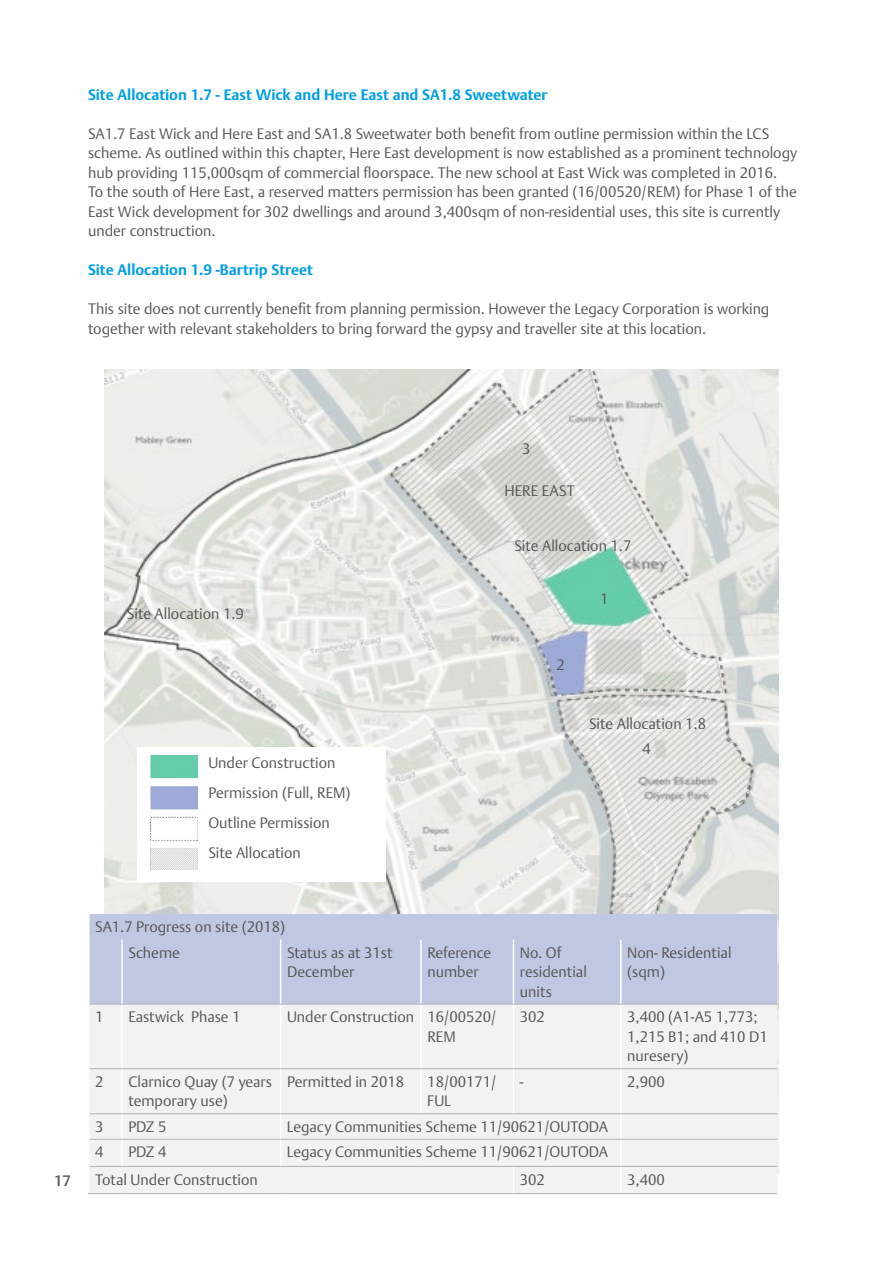
<style>
.page{position:relative;width:893px;height:1263px;background:#fff}
.page>*{position:absolute;margin:0;border:0;box-sizing:border-box;transform-origin:0 0}
.t1{font:300 15px/19.5px "DTL Argo TOT";color:#575756}
.t2{font:700 15px "DTL Argo TOT";color:#009fe3}
.t3{font:500 15px "DTL Argo TOT";color:#575756}
</style>
<div class="page">
<img style="left:104px;top:370px;width:675px;height:805px">
<div style="left:90px;top:914px;width:687px;height:90px;background:#c0c7e2"></div>
<div style="left:90px;top:1005px;width:687px;height:188px;background:#f2f2f2"></div>
<hr style="left:121px;top:939px;width:2px;height:65px;background:#fff">
<hr style="left:280px;top:939px;width:1px;height:65px;background:#fff">
<hr style="left:420px;top:939px;width:2px;height:65px;background:#fff">
<hr style="left:513px;top:939px;width:1px;height:65px;background:#fff">
<hr style="left:620px;top:939px;width:2px;height:65px;background:#fff">
<hr style="left:121px;top:1004px;width:2px;height:64px;background:#fff">
<hr style="left:280px;top:1004px;width:1px;height:64px;background:#fff">
<hr style="left:420px;top:1004px;width:2px;height:64px;background:#fff">
<hr style="left:513px;top:1004px;width:1px;height:64px;background:#fff">
<hr style="left:620px;top:1004px;width:2px;height:64px;background:#fff">
<hr style="left:121px;top:1069px;width:2px;height:44px;background:#fff">
<hr style="left:280px;top:1069px;width:1px;height:44px;background:#fff">
<hr style="left:420px;top:1069px;width:2px;height:44px;background:#fff">
<hr style="left:513px;top:1069px;width:1px;height:44px;background:#fff">
<hr style="left:620px;top:1069px;width:2px;height:44px;background:#fff">
<hr style="left:121px;top:1114px;width:2px;height:25px;background:#fff">
<hr style="left:620px;top:1114px;width:2px;height:25px;background:#fff">
<hr style="left:121px;top:1139px;width:2px;height:27px;background:#fff">
<svg style="left:280px;top:1114px;width:1px;height:52px"></svg>
<hr style="left:620px;top:1139px;width:2px;height:27px;background:#fff">
<svg style="left:513px;top:1167px;width:1px;height:26px"></svg>
<hr style="left:620px;top:1167px;width:2px;height:26px;background:#fff">
<hr style="left:90px;top:1004px;width:32px;height:1px;background:#b3b2b2">
<hr style="left:122px;top:1004px;width:159px;height:1px;background:#b3b2b2">
<hr style="left:281px;top:1004px;width:140px;height:1px;background:#b3b2b2">
<hr style="left:421px;top:1004px;width:92px;height:1px;background:#b3b2b2">
<hr style="left:513px;top:1004px;width:108px;height:1px;background:#b3b2b2">
<hr style="left:621px;top:1004px;width:156px;height:1px;background:#b3b2b2">
<hr style="left:90px;top:1068px;width:32px;height:1px;background:#b3b2b2">
<hr style="left:122px;top:1068px;width:159px;height:1px;background:#b3b2b2">
<hr style="left:90px;top:1113px;width:32px;height:1px;background:#b3b2b2">
<hr style="left:122px;top:1113px;width:159px;height:1px;background:#b3b2b2">
<hr style="left:90px;top:1139px;width:32px;height:1px;background:#b3b2b2">
<hr style="left:122px;top:1139px;width:159px;height:1px;background:#b3b2b2">
<hr style="left:90px;top:1166px;width:32px;height:1px;background:#b3b2b2">
<hr style="left:122px;top:1166px;width:159px;height:1px;background:#b3b2b2">
<hr style="left:88px;top:1193px;width:34px;height:1px;background:#b3b2b2">
<hr style="left:122px;top:1193px;width:159px;height:1px;background:#b3b2b2">
<hr style="left:281px;top:1193px;width:140px;height:1px;background:#b3b2b2">
<hr style="left:421px;top:1193px;width:92px;height:1px;background:#b3b2b2">
<hr style="left:281px;top:1068px;width:140px;height:1px;background:#b3b2b2">
<hr style="left:421px;top:1068px;width:92px;height:1px;background:#b3b2b2">
<hr style="left:513px;top:1068px;width:108px;height:1px;background:#b3b2b2">
<hr style="left:621px;top:1068px;width:156px;height:1px;background:#b3b2b2">
<hr style="left:281px;top:1113px;width:140px;height:1px;background:#b3b2b2">
<hr style="left:421px;top:1113px;width:92px;height:1px;background:#b3b2b2">
<hr style="left:513px;top:1113px;width:108px;height:1px;background:#b3b2b2">
<hr style="left:621px;top:1113px;width:156px;height:1px;background:#b3b2b2">
<hr style="left:281px;top:1139px;width:140px;height:1px;background:#b3b2b2">
<hr style="left:421px;top:1139px;width:92px;height:1px;background:#b3b2b2">
<hr style="left:513px;top:1139px;width:108px;height:1px;background:#b3b2b2">
<hr style="left:621px;top:1139px;width:156px;height:1px;background:#b3b2b2">
<hr style="left:281px;top:1166px;width:140px;height:1px;background:#b3b2b2">
<hr style="left:421px;top:1166px;width:92px;height:1px;background:#b3b2b2">
<hr style="left:513px;top:1166px;width:108px;height:1px;background:#b3b2b2">
<hr style="left:621px;top:1166px;width:156px;height:1px;background:#b3b2b2">
<hr style="left:513px;top:1193px;width:108px;height:1px;background:#b3b2b2">
<hr style="left:621px;top:1193px;width:156px;height:1px;background:#b3b2b2">
<div style="left:137px;top:747px;width:249px;height:134px;background:#fff"></div>
<img style="left:151px;top:754px;width:47px;height:116px">
<p class="t2" style="left:88px;top:86px;width:461px">Site Allocation 1.7 - East Wick and Here East and SA1.8 Sweetwater</p>
<p class="t1" style="left:88px;top:124px;width:711px">SA1.7 East Wick and Here East and SA1.8 Sweetwater both benefit from outline permission within the LCS scheme. As outlined within this chapter, Here East development is now established as a prominent technology hub providing 115,000sqm of commercial floorspace. The new school at East Wick was completed in 2016.<br>To the south of Here East, a reserved matters permission has been granted (16/00520/REM) for Phase 1 of the East Wick development for 302 dwellings and around 3,400sqm of non-residential uses, this site is currently under construction.</p>
<p class="t2" style="left:88px;top:261px;width:226px">Site Allocation 1.9 -Bartrip Street</p>
<p class="t1" style="left:88px;top:299px;width:683px">This site does not currently benefit from planning permission. However the Legacy Corporation is working together with relevant stakeholders to bring forward the gypsy and traveller site at this location.</p>
<p class="t3" style="left:54px;top:1172px;width:18px">17</p>
<p class="t1" style="left:522px;top:439px;width:10px">3</p>
<p class="t1" style="left:504px;top:482px;width:72px">HERE EAST</p>
<p class="t1" style="left:514px;top:536px;width:118px">Site Allocation 1.7</p>
<p class="t1" style="left:127px;top:604px;width:118px">Site Allocation 1.9</p>
<p class="t1" style="left:208px;top:748px;width:144px;line-height:30px">Under Construction<br>Permission (Full, REM)<br>Outline Permission<br>Site Allocation</p>
<p class="t1" style="left:556px;top:655px;width:10px">2</p>
<p class="t1" style="left:600px;top:589px;width:10px">1</p>
<p class="t1" style="left:589px;top:714px;width:118px">Site Allocation 1.8</p>
<p class="t1" style="left:643px;top:739px;width:10px">4</p>
<p class="t1" style="left:128px;top:914px;width:158px;line-height:25.5px;text-indent:-33px">SA1.7 Progress on site (2018)<br>Scheme</p>
<p class="t1" style="left:287px;top:943px;width:107px">Status as at 31st<br>December</p>
<p class="t1" style="left:427px;top:943px;width:65px">Reference number</p>
<p class="t1" style="left:520px;top:943px;width:69px">No. Of residential units</p>
<p class="t1" style="left:627px;top:943px;width:106px">Non- Residential (sqm)</p>
<p class="t1" style="left:95px;top:1007px;width:10px">1</p>
<p class="t1" style="left:128px;top:1007px;width:114px">Eastwick Phase 1</p>
<p class="t1" style="left:427px;top:1007px;width:71px;text-indent:-140px">Under Construction 16/00520/<br>REM</p>
<p class="t1" style="left:520px;top:1007px;width:27px">302</p>
<p class="t1" style="left:627px;top:1007px;width:142px">3,400 (A1-A5 1,773;<br>1,215 B1; and 410 D1 nuresery)</p>
<p class="t1" style="left:95px;top:1072px;width:10px">2</p>
<p class="t1" style="left:128px;top:1072px;width:145px">Clarnico Quay (7 years temporary use)</p>
<p class="t1" style="left:287px;top:1072px;width:119px">Permitted in 2018</p>
<p class="t1" style="left:427px;top:1072px;width:71px">18/00171/<br>FUL</p>
<p class="t1" style="left:520px;top:1072px;width:5px">-</p>
<p class="t1" style="left:627px;top:1072px;width:39px">2,900</p>
<p class="t1" style="left:95px;top:1117px;width:10px">3</p>
<p class="t1" style="left:128px;top:1117px;width:40px">PDZ 5</p>
<p class="t1" style="left:287px;top:1117px;width:323px">Legacy Communities Scheme 11/90621/OUTODA</p>
<p class="t1" style="left:95px;top:1142px;width:10px">4</p>
<p class="t1" style="left:128px;top:1142px;width:40px">PDZ 4</p>
<p class="t1" style="left:287px;top:1142px;width:323px">Legacy Communities Scheme 11/90621/OUTODA</p>
<p class="t1" style="left:95px;top:1169px;width:164px">Total Under Construction</p>
<p class="t1" style="left:520px;top:1169px;width:27px">302</p>
<p class="t1" style="left:627px;top:1169px;width:39px">3,400</p>
</div>
